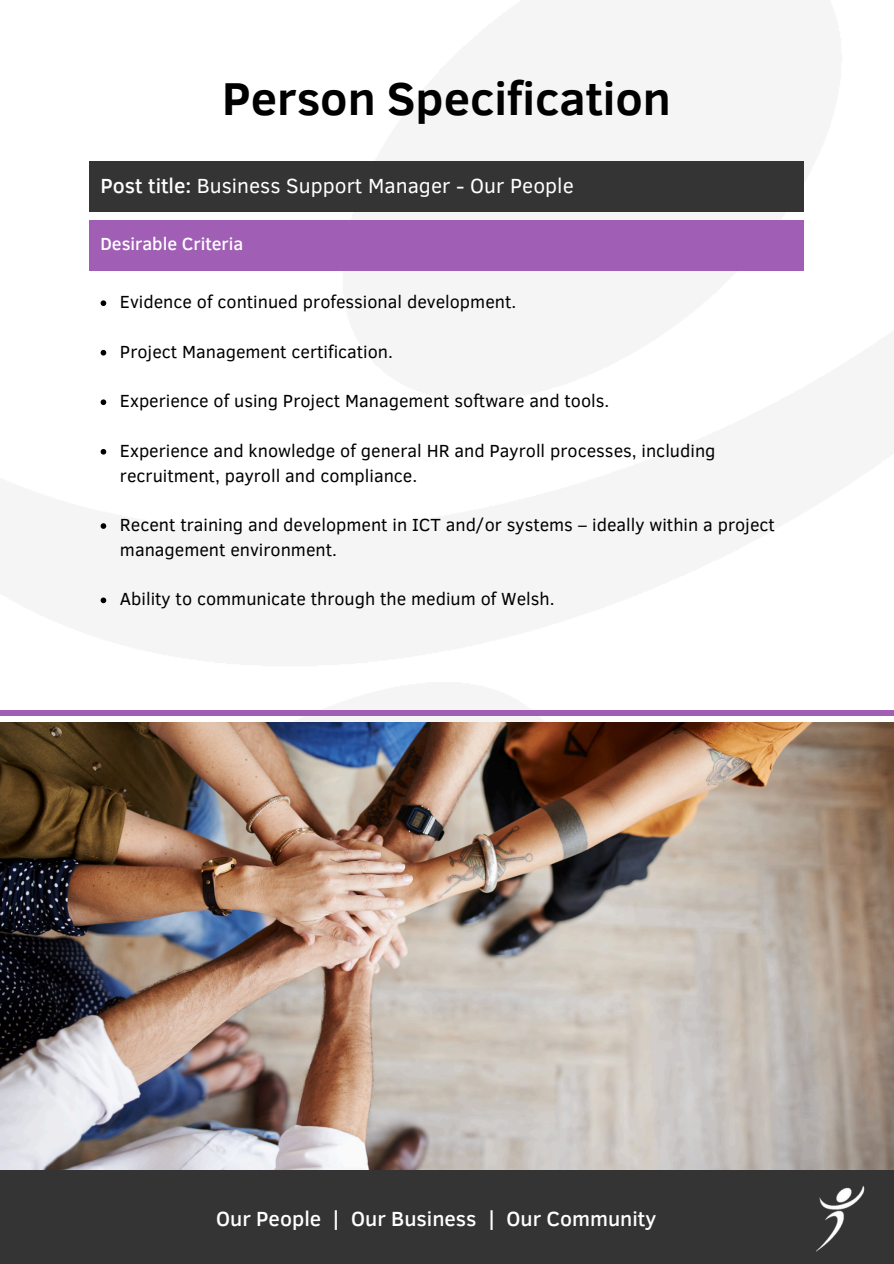
<style>
.page{position:relative;width:894px;height:1264px;background:#fff}
.page>*{position:absolute;margin:0;border:0;box-sizing:border-box;transform-origin:0 0}
.t1{font:700 47.25px "Clear Sans";color:#000}
.t2{font:21px "Clear Sans";color:#fff}
.t3{font:500 21px "Clear Sans";color:#fff}
.t4{font:18px/24.8px "Clear Sans";color:#000}
.t5{font:500 18px "Clear Sans";color:#fff}
.s1{font-weight:500}
</style>
<div class="page">
<img style="left:0;top:722px;width:893px;height:448px">
<div style="left:0;top:1170px;width:893px;height:93px;background:#343434"></div>
<img style="left:816px;top:1186px;width:49px;height:66px">
<div style="left:89px;top:162px;width:715px;height:50px;background:#343434"></div>
<svg style="left:101px;top:300px;width:5px;height:6px"></svg>
<svg style="left:101px;top:350px;width:5px;height:5px"></svg>
<svg style="left:101px;top:399px;width:5px;height:6px"></svg>
<svg style="left:101px;top:449px;width:5px;height:5px"></svg>
<svg style="left:101px;top:523px;width:5px;height:6px"></svg>
<svg style="left:101px;top:597px;width:5px;height:6px"></svg>
<div style="left:89px;top:221px;width:715px;height:50px;background:#a05eb5"></div>
<div style="left:0;top:710px;width:893px;height:6px;background:#a05eb5"></div>
<h1 class="t1" style="left:222px;top:64px;width:450px">Person Specification</h1>
<h4 class="t2" style="left:100px;top:170px;width:474px"><span class="s1">Post title:</span> Business Support Manager - Our People</h4>
<p class="t5" style="left:100px;top:231px;width:144px">Desirable Criteria</p>
<p class="t4" style="left:120px;top:289px;width:398px">Evidence of continued professional development.</p>
<p class="t4" style="left:120px;top:338px;width:274px">Project Management certification.</p>
<p class="t4" style="left:120px;top:388px;width:491px">Experience of using Project Management software and tools.</p>
<p class="t4" style="left:120px;top:437px;width:597px">Experience and knowledge of general HR and Payroll processes, including recruitment, payroll and compliance.</p>
<p class="t4" style="left:120px;top:511px;width:656px">Recent training and development in ICT and/or systems – ideally within a project management environment.</p>
<p class="t4" style="left:120px;top:586px;width:436px">Ability to communicate through the medium of Welsh.</p>
<h3 class="t3" style="left:216px;top:1203px;width:441px">Our People | Our Business | Our Community</h3>
</div>
